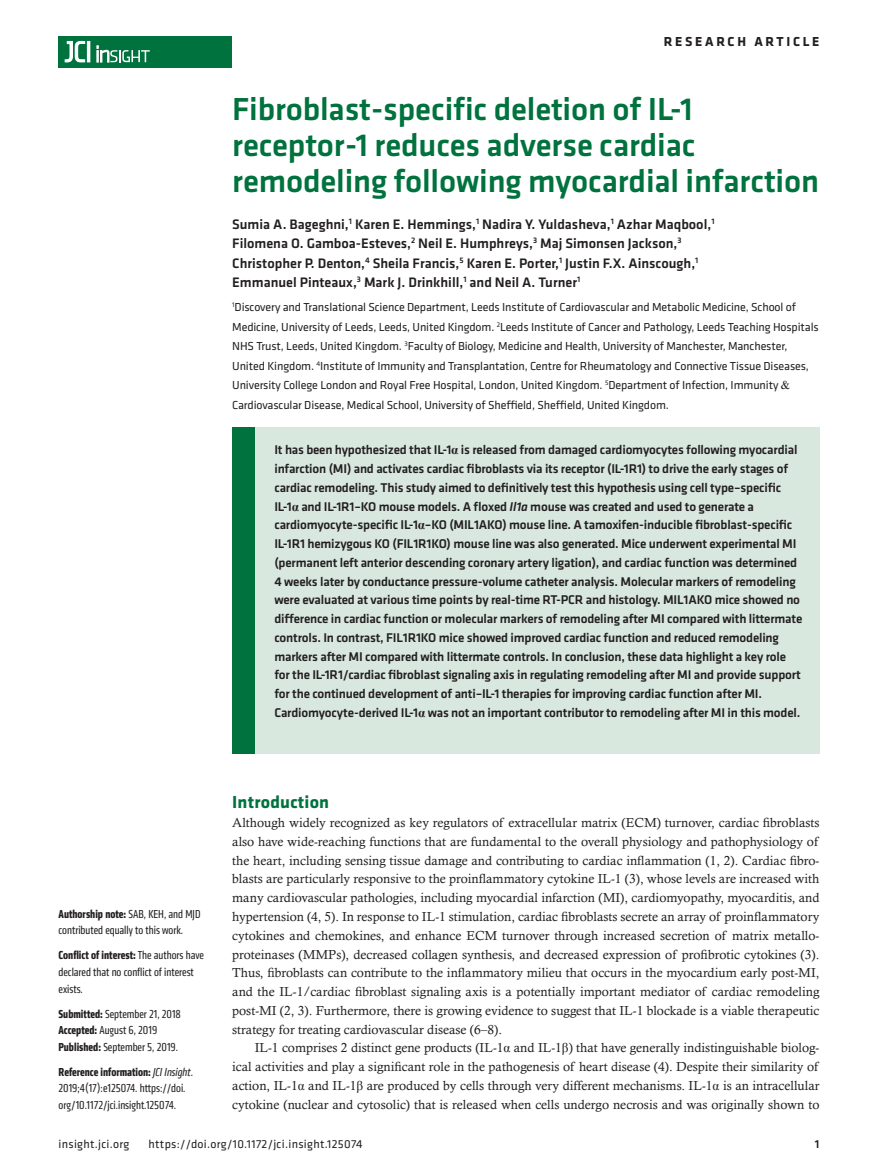
<style>
.page{position:relative;width:878px;height:1175px;background:#fff}
.page>*{position:absolute;margin:0;border:0;box-sizing:border-box;transform-origin:0 0}
.t1{font:500 33px/36px "Klavika Basic";letter-spacing:-.005em;color:#00723e}
.t2{font:700 18px "Klavika";letter-spacing:.01em;color:#00723e}
.t3{font:500 14.25px/19.5px "Klavika Basic";color:#231f20}
.t4{font:700 13.5px "Klavika Basic";letter-spacing:.2em;color:#231f20}
.t5{font:13.2px/18.8px "Calisto MT Std";color:#231f20;text-align:justify}
.t6{font:500 13.2px/18.8px "Klavika Basic";letter-spacing:-.015em;color:#231f20}
.t7{font:12px/19.5px "Klavika";letter-spacing:-.01em;color:#231f20}
.t8{font:condensed 12px/16.5px "Klavika";color:#231f20}
.t9{font:12px "Klavika Basic";letter-spacing:.025em;color:#231f20}
.t10{font:500 12px "Klavika Basic";color:#231f20}
.s1{font-family:"Times New Roman"}
.s2{font-family:"Times New Roman";font-weight:700}
.s3{font-style:italic}
.s4{font-weight:700}
</style>
<div class="page">
<div style="left:59px;top:36px;width:173px;height:31px;background:#00723e"></div>
<hr style="left:87px;top:41px;width:3px;height:21px;background:#fff">
<svg style="left:64px;top:41px;width:21px;height:22px"></svg>
<svg style="left:97px;top:46px;width:53px;height:16px"></svg>
<div style="left:232px;top:427px;width:587px;height:327px;background:#d8e8df"></div>
<div style="left:232px;top:427px;width:22px;height:327px;background:#00723e"></div>
<p class="t4" style="left:663px;top:32px;width:157px">RESEARCH ARTICLE</p>
<h1 class="t1" style="left:232px;top:91px;width:588px">Fibroblast-specific deletion of IL-1 receptor-1 reduces adverse cardiac remodeling following myocardial infarction</h1>
<p class="t3" style="left:232px;top:214px;width:484px">Sumia A. Bageghni,<sup>1</sup> Karen E. Hemmings,<sup>1</sup> Nadira Y. Yuldasheva,<sup>1</sup> Azhar Maqbool,<sup>1<br></sup>Filomena O. Gamboa-Esteves,<sup>2</sup> Neil E. Humphreys,<sup>3</sup> Maj Simonsen Jackson,<sup>3<br></sup>Christopher P. Denton,<sup>4</sup> Sheila Francis,<sup>5</sup> Karen E. Porter,<sup>1</sup> Justin F.X. Ainscough,<sup>1<br></sup>Emmanuel Pinteaux,<sup>3</sup> Mark J. Drinkhill,<sup>1</sup> and Neil A. Turner<sup>1</sup></p>
<p class="t7" style="left:232px;top:297px;width:588px"><sup>1</sup>Discovery and Translational Science Department, Leeds Institute of Cardiovascular and Metabolic Medicine, School of Medicine, University of Leeds, Leeds, United Kingdom. <sup>2</sup>Leeds Institute of Cancer and Pathology, Leeds Teaching Hospitals NHS Trust, Leeds, United Kingdom. <sup>3</sup>Faculty of Biology, Medicine and Health, University of Manchester, Manchester, United Kingdom. <sup>4</sup>Institute of Immunity and Transplantation, Centre for Rheumatology and Connective Tissue Diseases, University College London and Royal Free Hospital, London, United Kingdom. <sup>5</sup>Department of Infection, Immunity <span class="s1">&amp; </span>Cardiovascular Disease, Medical School, University of Sheffield, Sheffield, United Kingdom.</p>
<p class="t6" style="left:274px;top:440px;width:529px">It has been hypothesized that IL-1<span class="s2">α</span> is released from damaged cardiomyocytes following myocardial infarction (MI) and activates cardiac fibroblasts via its receptor (IL-1R1) to drive the early stages of cardiac remodeling. This study aimed to definitively test this hypothesis using cell type–specific IL-1<span class="s2">α</span> and IL-1R1–KO mouse models. A floxed <span class="s3">Il1a</span> mouse was created and used to generate a cardiomyocyte-specific IL-1<span class="s2">α</span>–KO (MIL1AKO) mouse line. A tamoxifen-inducible fibroblast-specific IL-1R1 hemizygous KO (FIL1R1KO) mouse line was also generated. Mice underwent experimental MI (permanent left anterior descending coronary artery ligation), and cardiac function was determined 4 weeks later by conductance pressure-volume catheter analysis. Molecular markers of remodeling were evaluated at various time points by real-time RT-PCR and histology. MIL1AKO mice showed no difference in cardiac function or molecular markers of remodeling after MI compared with littermate controls. In contrast, FIL1R1KO mice showed improved cardiac function and reduced remodeling markers after MI compared with littermate controls. In conclusion, these data highlight a key role for the IL-1R1/cardiac fibroblast signaling axis in regulating remodeling after MI and provide support for the continued development of anti–IL-1 therapies for improving cardiac function after MI.<br>Cardiomyocyte-derived IL-1<span class="s2">α</span> was not an important contributor to remodeling after MI in this model.</p>
<p class="t8" style="left:59px;top:905px;width:143px"><span class="s4">Authorship note:</span> SAB, KEH, and MJD contributed equally to this work.</p>
<p class="t8" style="left:59px;top:947px;width:147px"><span class="s4">Conflict of interest:</span> The authors have declared that no conflict of interest exists.</p>
<p class="t8" style="left:59px;top:1005px;width:124px"><span class="s4">Submitted:</span> September 21, 2018<br><span class="s4">Accepted:</span> August 6, 2019<br><span class="s4">Published:</span> September 5, 2019.</p>
<p class="t8" style="left:59px;top:1063px;width:136px"><span class="s4">Reference information:</span> <span class="s3">JCI Insight</span>.<br>2019;4(17):e125074. https://doi. org/10.1172/jci.insight.125074.</p>
<h2 class="t2" style="left:232px;top:789px;width:98px">Introduction</h2>
<p class="t5" style="left:232px;top:813px;width:588px">Although widely recognized as key regulators of extracellular matrix (ECM) turnover, cardiac fibroblasts also have wide-reaching functions that are fundamental to the overall physiology and pathophysiology of the heart, including sensing tissue damage and contributing to cardiac inflammation (1, 2). Cardiac fibro&shy;blasts are particularly responsive to the proinflammatory cytokine IL-1 (3), whose levels are increased with many cardiovascular pathologies, including myocardial infarction (MI), cardiomyopathy, myocarditis, and hypertension (4, 5). In response to IL-1 stimulation, cardiac fibroblasts secrete an array of proinflammatory cytokines and chemokines, and enhance ECM turnover through increased secretion of matrix metallo&shy;proteinases (MMPs), decreased collagen synthesis, and decreased expression of profibrotic cytokines (3).<br>Thus, fibroblasts can contribute to the inflammatory milieu that occurs in the myocardium early post-MI, and the IL-1/cardiac fibroblast signaling axis is a potentially important mediator of cardiac remodeling post-MI (2, 3). Furthermore, there is growing evidence to suggest that IL-1 blockade is a viable therapeutic strategy for treating cardiovascular disease (6–8).</p>
<p class="t5" style="left:232px;top:1038px;width:588px;text-indent:22px">IL-1 comprises 2 distinct gene products (IL-1<span class="s1">α</span> and IL-1<span class="s1">β</span>) that have generally indistinguishable biolog&shy;ical activities and play a significant role in the pathogenesis of heart disease (4). Despite their similarity of action, IL-1<span class="s1">α</span> and IL-1<span class="s1">β</span> are produced by cells through very different mechanisms. IL-1<span class="s1">α</span> is an intracellular cytokine (nuclear and cytosolic) that is released when cells undergo necrosis and was originally shown to</p>
<p class="t9" style="left:58px;top:1135px;width:72px">insight.jci.org</p>
<p class="t9" style="left:148px;top:1135px;width:216px">https://doi.org/10.1172/jci.insight.125074</p>
<p class="t10" style="left:814px;top:1135px;width:6px">1</p>
</div>
